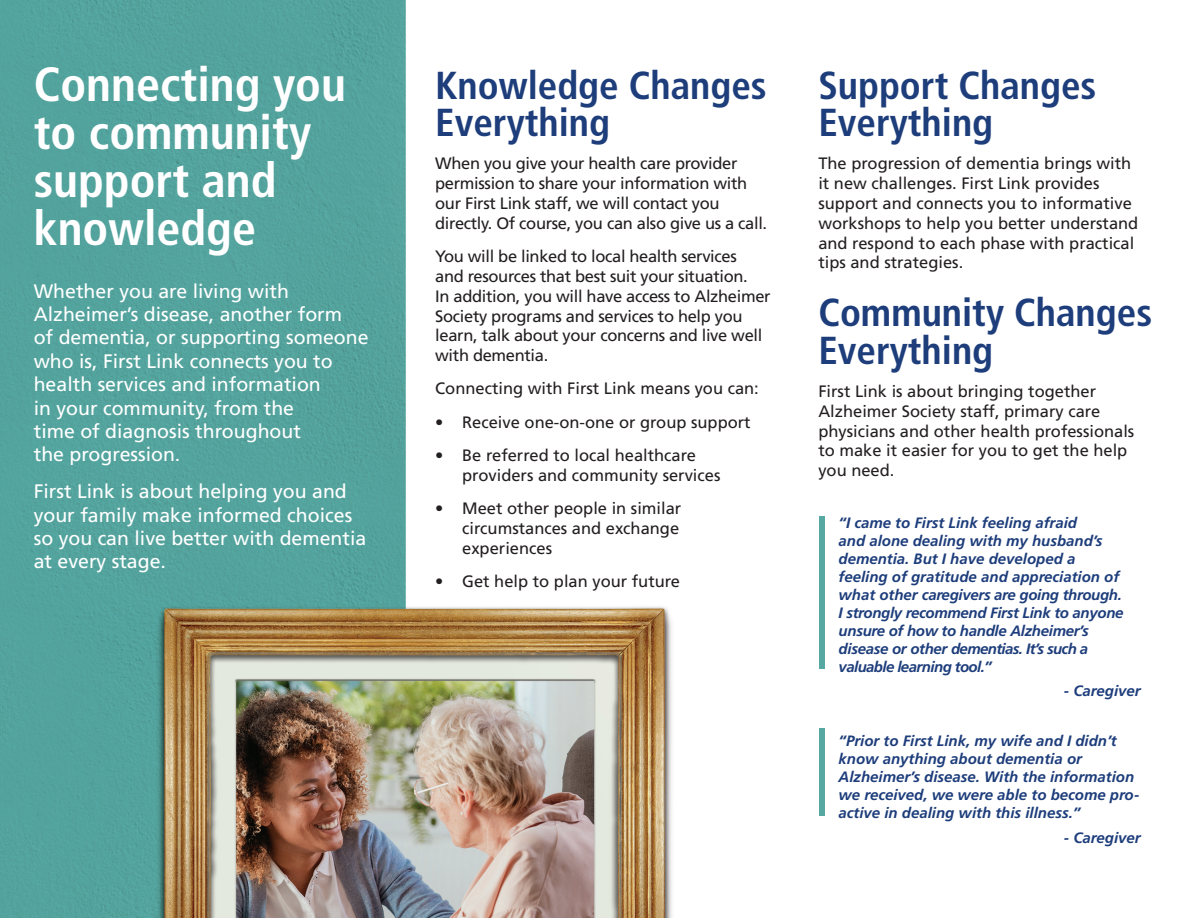
<style>
.page{position:relative;width:1188px;height:918px;background:#fff}
.page>*{position:absolute;margin:0;border:0;box-sizing:border-box;transform-origin:0 0}
.t1{font:48px/48px "Frutiger LT 67 Bd Cn";color:#fff}
.Paragraph_Style_1{font:39px/37.5px "Frutiger LT 67 Bd Cn";color:#1d3d7b}
.t2{font:19.5px/23.4px "Frutiger LT 55 Rm";color:#fff}
.body{font:16.5px/19.8px "Frutiger LT 55 Rm";color:#231f20}
.body-2{font:16.5px/19.8px "Frutiger LT 55 Rm";letter-spacing:-.02em;color:#231f20}
.quote{font:15px/18px "Frutiger LT 66 Bd It";letter-spacing:-.02em;color:#1d3d7b}
.quote-2{font:15px/18px "Frutiger LT 66 Bd It";color:#1d3d7b}
</style>
<div class="page">
<img style="left:0;top:0;width:825px;height:918px">
<div style="left:819px;top:516px;width:5px;height:153px;background:#56a8a3"></div>
<div style="left:819px;top:728px;width:5px;height:88px;background:#56a8a3"></div>
<p class="t1" style="left:34px;top:61px;width:314px">Connecting you to community support and knowledge</p>
<p class="Paragraph_Style_1" style="left:435px;top:66px;width:333px">Knowledge Changes<br>Everything</p>
<p class="body-2" style="left:435px;top:154px;width:333px">When you give your health care provider permission to share your information with our First Link staff, we will contact you directly. Of course, you can also give us a call.</p>
<p class="body-2" style="left:435px;top:247px;width:337px">You will be linked to local health services<br>and resources that best suit your situation.<br>In addition, you will have access to Alzheimer Society programs and services to help you learn, talk about your concerns and live well with dementia.</p>
<p class="body" style="left:435px;top:379px;width:325px">Connecting with First Link means you can:</p>
<p class="body" style="left:435px;top:412px;width:317px">• Receive one-on-one or group support</p>
<p class="body" style="left:462px;top:446px;width:260px;text-indent:-27px">• Be referred to local healthcare providers and community services</p>
<p class="body" style="left:462px;top:499px;width:221px;text-indent:-27px">• Meet other people in similar circumstances and exchange experiences</p>
<p class="body" style="left:435px;top:572px;width:246px">• Get help to plan your future</p>
<p class="t2" style="left:34px;top:279px;width:336px">Whether you are living with<br>Alzheimer’s disease, another form<br>of dementia, or supporting someone who is, First Link connects you to health services and information<br>in your community, from the<br>time of diagnosis throughout<br>the progression.</p>
<p class="t2" style="left:34px;top:480px;width:334px">First Link is about helping you and your family make informed choices so you can live better with dementia at every stage.</p>
<p class="Paragraph_Style_1" style="left:818px;top:66px;width:280px">Support Changes<br>Everything</p>
<p class="body" style="left:818px;top:154px;width:321px">The progression of dementia brings with it new challenges. First Link provides support and connects you to informative workshops to help you better understand and respond to each phase with practical tips and strategies.</p>
<p class="Paragraph_Style_1" style="left:818px;top:294px;width:335px">Community Changes<br>Everything</p>
<p class="body" style="left:818px;top:381px;width:318px">First Link is about bringing together Alzheimer Society staff, primary care physicians and other health professionals to make it easier for you to get the help you need.</p>
<p class="quote" style="left:839px;top:513px;width:287px">“I came to First Link feeling afraid<br>and alone dealing with my husband’s dementia. But I have developed a feeling of gratitude and appreciation of what other caregivers are going through.<br>I strongly recommend First Link to anyone unsure of how to handle Alzheimer’s disease or other dementias. It’s such a valuable learning tool.”</p>
<p class="quote-2" style="left:1063px;top:682px;width:79px">- Caregiver</p>
<p class="quote-2" style="left:839px;top:732px;width:302px">“Prior to First Link, my wife and I didn’t know anything about dementia or Alzheimer’s disease. With the information we received, we were able to become pro&shy;active in dealing with this illness.”</p>
<p class="quote-2" style="left:1063px;top:828px;width:79px">- Caregiver</p>
</div>
